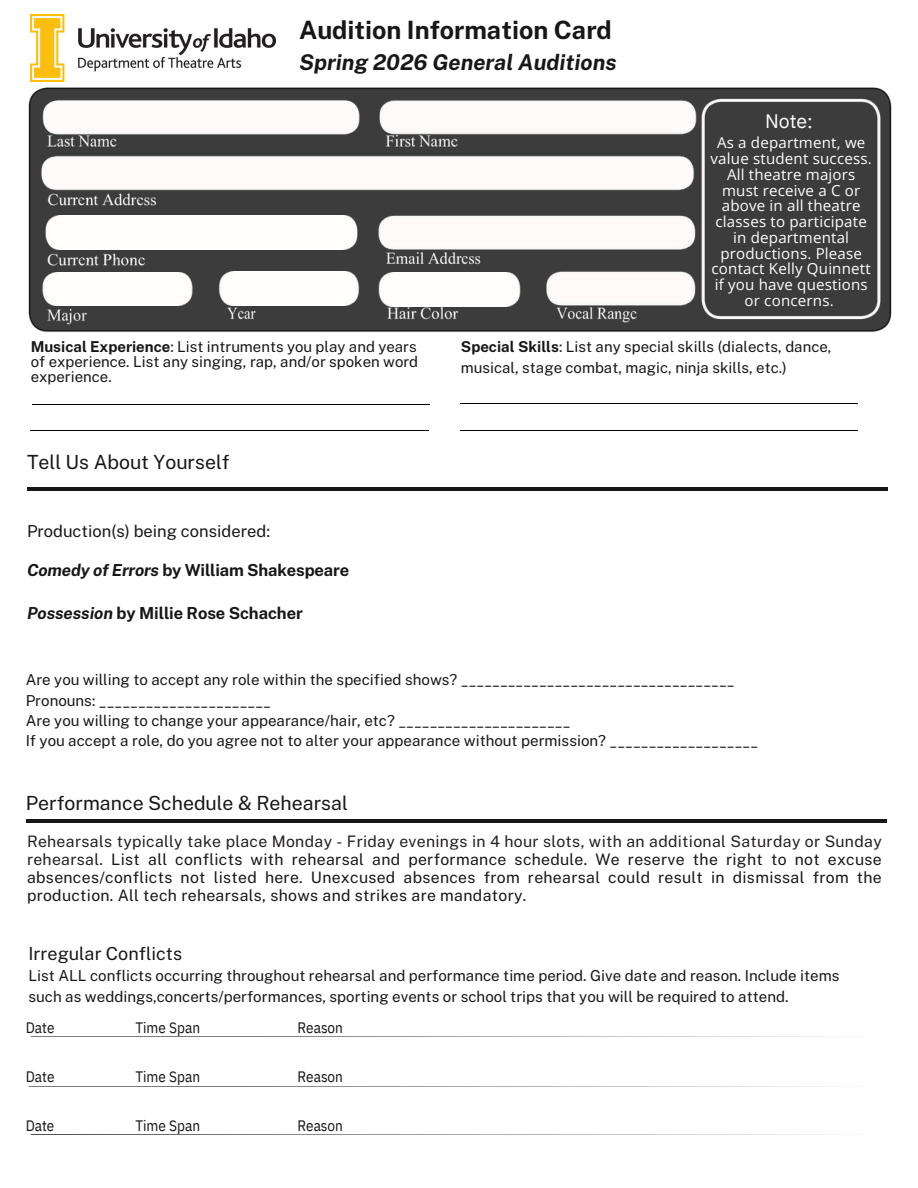
<style>
.page{position:relative;width:918px;height:1188px;background:#fff}
.page>*{position:absolute;margin:0;border:0;box-sizing:border-box;transform-origin:0 0}
.t1{font:700 25.2px "Public Sans";color:#181717}
.t2{font:italic 700 21.75px "Public Sans";color:#181717}
.t3{font:19.5px "Public Sans";color:#181717}
.t4{font:19.5px "IBM Plex Sans";color:#fffefd}
.t5{font:18px "Public Sans";color:#181717}
.t6{font:700 16.5px "Public Sans";letter-spacing:-.01em;color:#181717}
.t7{font:16.5px "Public Sans";color:#181717}
.t8{font:15.9px/18px "Public Sans";letter-spacing:.02em;color:#181717;text-align:justify}
.t9{font:15.15px/20.2px "Public Sans";color:#181717}
.t10{font:15.15px/15.8px "Open Sans";letter-spacing:.01em;color:#fffefd;text-align:center}
.t11{font:15.15px "IBM Plex Sans Cond";color:#181717}
.t12{font:15px/14.7px "Public Sans";color:#181717;text-align:justify}
.s1{font-weight:700}
.s2{font-style:italic}
.s3{color:#231f20}
</style>
<div class="page">
<img style="left:28px;top:81px;width:864px;height:251px">
<hr style="left:31px;top:430px;width:398px;height:1px;background:#000">
<hr style="left:32px;top:404px;width:397px;height:1px;background:#000">
<hr style="left:29px;top:1086px;width:857px;height:1px;background:#181717">
<hr style="left:27px;top:487px;width:861px;height:4px;background:#181717">
<hr style="left:26px;top:819px;width:860px;height:4px;background:#181717">
<hr style="left:31px;top:1036px;width:857px;height:1px;background:#181717">
<hr style="left:31px;top:1134px;width:857px;height:1px;background:#181717">
<img style="left:34px;top:92px;width:854px;height:235px">
<hr style="left:461px;top:403px;width:397px;height:1px;background:#000">
<hr style="left:461px;top:430px;width:397px;height:1px;background:#000">
<img style="left:31px;top:15px;width:245px;height:66px">
<h1 class="t1" style="left:299px;top:15px;width:314px">Audition Information Card</h1>
<h2 class="t2" style="left:299px;top:49px;width:319px">Spring 2026 General Auditions</h2>
<p class="t4" style="left:765px;top:108px;width:49px">Note:</p>
<p class="t10" style="left:711px;top:135px;width:163px">As a department, we value student success.<br>All theatre majors must receive a C or above in all theatre classes to participate in departmental productions. Please contact Kelly Quinnett if you have questions or concerns.</p>
<p class="t12" style="left:31px;top:340px;width:389px"><span class="s1">Musical Experience</span>: List intruments you play and years of experience. List any singing, rap, and/or spoken word experience.</p>
<p class="t12" style="left:461px;top:337px;width:372px;line-height:20.2px"><span class="s1">Special Skills</span>: List any special skills (dialects, dance, musical, stage combat, magic, ninja skills, etc.)</p>
<p class="t3" style="left:27px;top:450px;width:204px">Tell Us About Yourself</p>
<p class="t7" style="left:27px;top:522px;width:245px">Production(s) being considered:</p>
<p class="t6" style="left:27px;top:560px;width:324px"><span class="s2">Comedy of Errors</span> by William Shakespeare</p>
<p class="t6" style="left:27px;top:603px;width:277px"><span class="s2">Possession</span> by Millie Rose Schacher</p>
<h2 class="t9" style="left:26px;top:670px;width:711px">Are you willing to accept any role within the specified shows? ___________________________________</h2>
<p class="t9" style="left:26px;top:690px;width:247px">Pronouns: ______________________</p>
<p class="t9" style="left:26px;top:710px;width:546px">Are you willing to change your appearance/hair, etc? ______________________</p>
<p class="t9" style="left:26px;top:731px;width:734px">If you accept a role, do you agree not to alter your appearance without permission? ___________________</p>
<p class="t3" style="left:26px;top:791px;width:324px">Performance Schedule &amp; Rehearsal</p>
<p class="t8" style="left:27px;top:832px;width:856px"><span class="s3">Rehearsals typically take place Monday - Friday evenings in 4 hour slots, with an additional Saturday or Sunday rehearsal.</span> List all conflicts with rehearsal and performance schedule. We reserve the right to not excuse absences/conflicts not listed here. Unexcused absences from rehearsal could result in dismissal from the production. All tech rehearsals, shows and strikes are mandatory.</p>
<p class="t5" style="left:28px;top:943px;width:155px">Irregular Conflicts</p>
<p class="t9" style="left:28px;top:966px;width:812px">List ALL conflicts occurring throughout rehearsal and performance time period. Give date and reason. Include items such as weddings,concerts/performances, sporting events or school trips that you will be required to attend.</p>
<p class="t11" style="left:26px;top:1017px;width:30px">Date</p>
<p class="t11" style="left:135px;top:1017px;width:66px">Time Span</p>
<p class="t11" style="left:298px;top:1017px;width:47px">Reason</p>
<h2 class="t11" style="left:26px;top:1066px;width:30px">Date</h2>
<h3 class="t11" style="left:135px;top:1066px;width:66px">Time Span</h3>
<p class="t11" style="left:297px;top:1066px;width:47px">Reason</p>
<p class="t11" style="left:26px;top:1116px;width:30px">Date</p>
<h3 class="t11" style="left:135px;top:1116px;width:66px">Time Span</h3>
<p class="t11" style="left:297px;top:1116px;width:47px">Reason</p>
</div>
